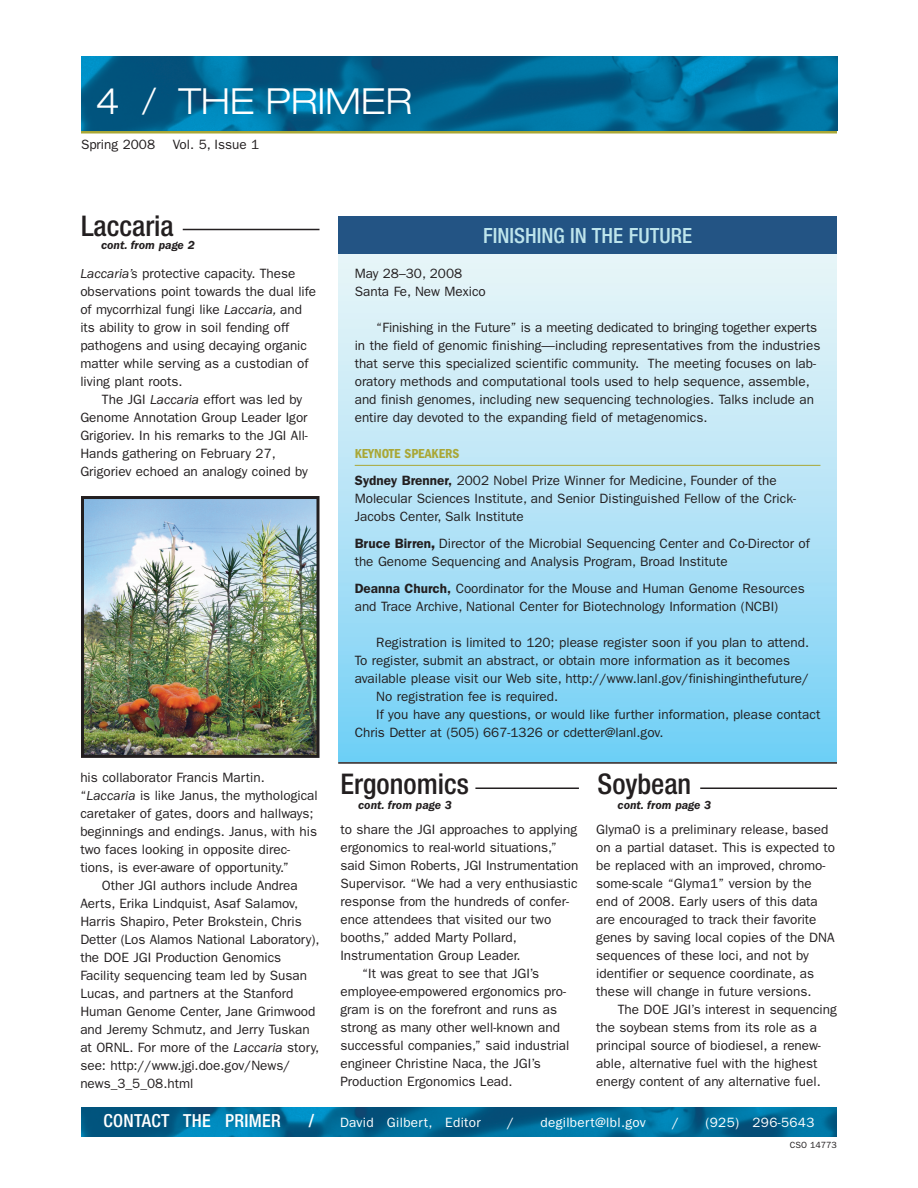
<style>
.page{position:relative;width:918px;height:1188px;background:#fff}
.page>*{position:absolute;margin:0;border:0;box-sizing:border-box;transform-origin:0 0}
.t1{font:300 expanded 36px "Helvetica Neue";color:#fff}
.t2{font:500 condensed 28.5px "Helvetica Neue";color:#231f20}
.t3{font:500 condensed 21px "Helvetica Neue";color:#bee5ec}
.t4{font:500 condensed 18px "Helvetica Neue";letter-spacing:.02em;color:#fff}
.t5{font:13.5px/18px "ITC Franklin Gothic Std";color:#231f20}
.t6{font:13.5px "ITC Franklin Gothic Std";letter-spacing:.025em;color:#fff}
.t7{font:600 condensed 13.5px "Franklin Gothic";color:#a9a736}
.t8{font:italic 600 12px "ITC Franklin Gothic Std";color:#231f20}
.t9{font:9px "ITC Franklin Gothic Std";color:#231f20}
.s1{font-style:italic}
.s2{font-weight:600}
.s3{font-family:"ITC Franklin Gothic Std Hvy"}
</style>
<div class="page">
<svg style="left:81px;top:131px;width:756px;height:3px;fill:#a9a736"></svg>
<img style="left:81px;top:57px;width:756px;height:74px">
<img style="left:81px;top:1107px;width:756px;height:29px">
<hr style="left:355px;top:465px;width:465px;height:1px;background:#a9a736">
<div style="left:338px;top:216px;width:499px;height:38px;background:#235484"></div>
<hr style="left:338px;top:762px;width:499px;height:2px;background:#231f20">
<hr style="left:475px;top:788px;width:104px;height:1px;background:#231f20">
<hr style="left:700px;top:788px;width:137px;height:1px;background:#231f20">
<hr style="left:183px;top:229px;width:137px;height:1px;background:#231f20">
<img style="left:85px;top:500px;width:231px;height:254px">
<div style="left:81px;top:496px;width:239px;height:262px;border:3px solid #231f20"></div>
<h1 class="t1" style="left:96px;top:88px;width:318px">4 / THE PRIMER</h1>
<p class="t5" style="left:81px;top:137px;width:76px">Spring 2008</p>
<p class="t5" style="left:173px;top:137px;width:88px">Vol. 5, Issue 1</p>
<h2 class="t2" style="left:81px;top:216px;width:94px">Laccaria</h2>
<p class="t8" style="left:101px;top:238px;width:95px">cont. from page 2</p>
<p class="t5" style="left:80px;top:266px;width:237px"><span class="s1">Laccaria’s</span> protective capacity. These observations point towards the dual life of mycorrhizal fungi like <span class="s1">Laccaria,</span> and its ability to grow in soil fending off pathogens and using decaying organic matter while serving as a custodian of living plant roots.</p>
<p class="t5" style="left:80px;top:392px;width:229px;text-indent:22px">The JGI <span class="s1">Laccaria</span> effort was led by Genome Annotation Group Leader Igor Grigoriev. In his remarks to the JGI All-Hands gathering on February 27, Grigoriev echoed an analogy coined by</p>
<p class="t5" style="left:80px;top:770px;width:239px">his collaborator Francis Martin. “<span class="s1">Laccaria</span> is like Janus, the mythological caretaker of gates, doors and hallways; beginnings and endings. Janus, with his two faces looking in opposite direc&shy;tions, is ever-aware of opportunity.”</p>
<p class="t5" style="left:80px;top:878px;width:241px;text-indent:22px">Other JGI authors include Andrea Aerts, Erika Lindquist, Asaf Salamov, Harris Shapiro, Peter Brokstein, Chris Detter (Los Alamos National Laboratory), the DOE JGI Production Genomics Facility sequencing team led by Susan Lucas, and partners at the Stanford Human Genome Center, Jane Grimwood and Jeremy Schmutz, and Jerry Tuskan at ORNL. For more of the <span class="s1">Laccaria</span> story, see: http://www.jgi.doe.gov/News/ news_3_5_08.html</p>
<h3 class="t3" style="left:483px;top:228px;width:211px">FINISHING IN THE FUTURE</h3>
<p class="t5" style="left:355px;top:265px;width:133px">May 28–30, 2008<br>Santa Fe, New Mexico</p>
<p class="t5" style="left:355px;top:319px;width:467px;text-indent:22px">“Finishing in the Future” is a meeting dedicated to bringing together experts in the field of genomic finishing—including representatives from the industries that serve this specialized scientific community. The meeting focuses on lab&shy;oratory methods and computational tools used to help sequence, assemble, and finish genomes, including new sequencing technologies. Talks include an entire day devoted to the expanding field of metagenomics.</p>
<p class="t7" style="left:355px;top:449px;width:106px">KEYNOTE SPEAKERS</p>
<p class="t5" style="left:355px;top:472px;width:443px"><span class="s2">Sydney Brenner,</span> 2002 Nobel Prize Winner for Medicine, Founder of the<br>Molecular Sciences Institute, and Senior Distinguished Fellow of the Crick-<br>Jacobs Center, Salk Institute</p>
<p class="t5" style="left:355px;top:535px;width:457px"><span class="s2">Bruce Birren</span><span class="s3">,</span> Director of the Microbial Sequencing Center and Co-Director of the Genome Sequencing and Analysis Program, Broad Institute</p>
<p class="t5" style="left:355px;top:580px;width:452px"><span class="s2">Deanna Church,</span> Coordinator for the Mouse and Human Genome Resources and Trace Archive, National Center for Biotechnology Information (NCBI)</p>
<p class="t5" style="left:376px;top:634px;width:434px">Registration is limited to 120; please register soon if you plan to attend.</p>
<p class="t5" style="left:355px;top:652px;width:437px">To register, submit an abstract, or obtain more information as it becomes</p>
<p class="t5" style="left:355px;top:670px;width:456px">available please visit our Web site, http://www.lanl.gov/finishinginthefuture/</p>
<p class="t5" style="left:376px;top:688px;width:183px">No registration fee is required.</p>
<p class="t5" style="left:376px;top:706px;width:445px">If you have any questions, or would like further information, please contact</p>
<p class="t5" style="left:355px;top:724px;width:310px">Chris Detter at (505) 667-1326 or cdetter@lanl.gov.</p>
<h2 class="t2" style="left:340px;top:774px;width:130px">Ergonomics</h2>
<h2 class="t2" style="left:598px;top:774px;width:95px">Soybean</h2>
<p class="t8" style="left:358px;top:798px;width:95px">cont. from page 3</p>
<p class="t8" style="left:618px;top:798px;width:95px">cont. from page 3</p>
<p class="t5" style="left:340px;top:822px;width:238px">to share the JGI approaches to applying</p>
<p class="t5" style="left:340px;top:840px;width:218px">ergonomics to real-world situations,”</p>
<p class="t5" style="left:340px;top:858px;width:239px">said Simon Roberts, JGI Instrumentation</p>
<p class="t5" style="left:340px;top:876px;width:239px">Supervisor. “We had a very enthusiastic</p>
<p class="t5" style="left:340px;top:894px;width:230px">response from the hundreds of confer-</p>
<p class="t5" style="left:340px;top:912px;width:212px">ence attendees that visited our two</p>
<p class="t5" style="left:340px;top:930px;width:178px">booths,” added Marty Pollard,</p>
<p class="t5" style="left:340px;top:948px;width:182px">Instrumentation Group Leader.</p>
<p class="t5" style="left:362px;top:966px;width:179px">“It was great to see that JGI’s</p>
<p class="t5" style="left:340px;top:984px;width:227px">employee-empowered ergonomics pro-</p>
<p class="t5" style="left:340px;top:1002px;width:218px">gram is on the forefront and runs as</p>
<p class="t5" style="left:340px;top:1020px;width:221px">strong as many other well-known and</p>
<p class="t5" style="left:340px;top:1038px;width:231px">successful companies,” said industrial</p>
<p class="t5" style="left:340px;top:1056px;width:202px">engineer Christine Naca, the JGI’s</p>
<p class="t5" style="left:340px;top:1074px;width:174px">Production Ergonomics Lead.</p>
<p class="t5" style="left:596px;top:822px;width:240px">Glyma0 is a preliminary release, based on a partial dataset. This is expected to be replaced with an improved, chromo&shy;some-scale “Glyma1” version by the end of 2008. Early users of this data are encouraged to track their favorite genes by saving local copies of the DNA sequences of these loci, and not by identifier or sequence coordinate, as these will change in future versions.</p>
<p class="t5" style="left:596px;top:1002px;width:242px;text-indent:22px">The DOE JGI’s interest in sequencing the soybean stems from its role as a principal source of biodiesel, a renew&shy;able, alternative fuel with the highest energy content of any alternative fuel.</p>
<h3 class="t4" style="left:104px;top:1114px;width:179px">CONTACT THE PRIMER</h3>
<h3 class="t4" style="left:309px;top:1114px;width:7px">/</h3>
<p class="t6" style="left:340px;top:1118px;width:142px">David Gilbert, Editor</p>
<p class="t6" style="left:507px;top:1118px;width:9px">/</p>
<p class="t6" style="left:541px;top:1118px;width:107px">degilbert@lbl.gov</p>
<p class="t6" style="left:672px;top:1118px;width:9px">/</p>
<p class="t6" style="left:706px;top:1118px;width:110px">(925) 296-5643</p>
<p class="t9" style="left:790px;top:1142px;width:49px">CSO 14773</p>
</div>
